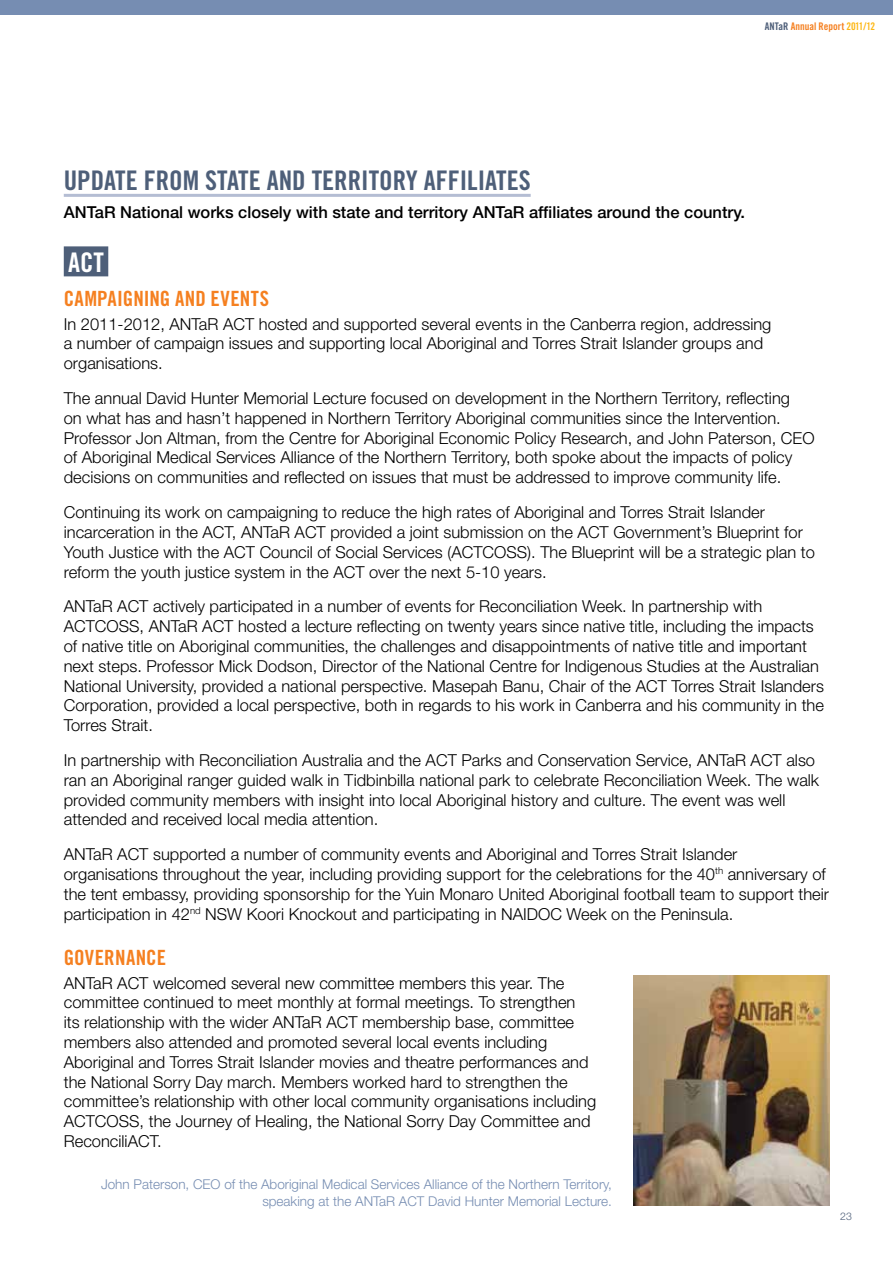
<style>
.page{position:relative;width:893px;height:1263px;background:#fff}
.page>*{position:absolute;margin:0;border:0;box-sizing:border-box;transform-origin:0 0}
.t1{font:27px "Trade Gothic LT Std Bd Cn 20";color:#4e5f79}
.t2{font:27px "Trade Gothic LT Std Bd Cn 20";color:#fff}
.t3{font:21px "Trade Gothic LT Std Bd Cn 20";letter-spacing:.01em;color:#f58020}
.t4{font:300 16.5px/19.8px "Helvetica Neue LT Std";color:#000}
.t5{font:500 16.5px "Helvetica Neue LT Std";color:#000}
.t6{font:300 13.5px/16.2px "Helvetica Neue LT Std";color:#768db2;text-align:right}
.t7{font:10.5px "Trade Gothic LT Std Bd Cn 20";color:#f58020}
.t8{font:300 10.5px "Helvetica Neue LT Std";color:#4e5f79}
.s1{color:#4e5f79}
.s2{color:#fdb714}
</style>
<div class="page">
<hr style="left:0;top:0;width:1px;height:1263px;background:#efedeb">
<div style="left:0;top:0;width:893px;height:15px;background:#768db2"></div>
<hr style="left:64px;top:194px;width:467px;height:3px;background:#b4bdd3">
<div style="left:64px;top:246px;width:44px;height:30px;background:#4e5f79"></div>
<img style="left:633px;top:976px;width:196px;height:229px">
<p class="t7" style="left:765px;top:20px;width:112px"><span class="s1">ANTAR</span> ANNUAL REPORT <span class="s2">2011/12</span></p>
<h1 class="t1" style="left:64px;top:164px;width:261px">UPDATE FRO M STATE AND TERR</h1>
<h1 class="t1" style="left:361px;top:164px;width:171px">ITORY AFFILIATES</h1>
<p class="t5" style="left:64px;top:202px;width:683px">ANTaR National works closely with state and territory ANTaR affiliates around the country.</p>
<h1 class="t2" style="left:68px;top:246px;width:37px">ACT</h1>
<p class="t3" style="left:64px;top:285px;width:22px">CAMPAIGNING</p>
<p class="t3" style="left:175px;top:285px;width:94px">AND EVENTS</p>
<p class="t4" style="left:64px;top:314px;width:709px">In 2011-2012, ANTaR ACT hosted and supported several events in the Canberra region, addressing a number of campaign issues and supporting local Aboriginal and Torres Strait Islander groups and organisations.</p>
<p class="t4" style="left:64px;top:388px;width:752px">The annual David Hunter Memorial Lecture focused on development in the Northern Territory, reflecting<br>on what has and hasn’t happened in Northern Territory Aboriginal communities since the Intervention.<br>Professor Jon Altman, from the Centre for Aboriginal Economic Policy Research, and John Paterson, CEO of Aboriginal Medical Services Alliance of the Northern Territory, both spoke about the impacts of policy decisions on communities and reflected on issues that must be addressed to improve community life.</p>
<p class="t4" style="left:64px;top:502px;width:752px">Continuing its work on campaigning to reduce the high rates of Aboriginal and Torres Strait Islander incarceration in the ACT, ANTaR ACT provided a joint submission on the ACT Government’s Blueprint for Youth Justice with the ACT Council of Social Services (ACTCOSS). The Blueprint will be a strategic plan to reform the youth justice system in the ACT over the next 5-10 years.</p>
<p class="t4" style="left:64px;top:596px;width:762px">ANTaR ACT actively participated in a number of events for Reconciliation Week. In partnership with ACTCOSS, ANTaR ACT hosted a lecture reflecting on twenty years since native title, including the impacts of native title on Aboriginal communities, the challenges and disappointments of native title and important next steps. Professor Mick Dodson, Director of the National Centre for Indigenous Studies at the Australian National University, provided a national perspective. Masepah Banu, Chair of the ACT Torres Strait Islanders Corporation, provided a local perspective, both in regards to his work in Canberra and his community in the Torres Strait.</p>
<p class="t4" style="left:64px;top:750px;width:757px">In partnership with Reconciliation Australia and the ACT Parks and Conservation Service, ANTaR ACT also ran an Aboriginal ranger guided walk in Tidbinbilla national park to celebrate Reconciliation Week. The walk provided community members with insight into local Aboriginal history and culture. The event was well attended and received local media attention.</p>
<p class="t4" style="left:64px;top:844px;width:767px">ANTaR ACT supported a number of community events and Aboriginal and Torres Strait Islander organisations throughout the year, including providing support for the celebrations for the 40<sup>th</sup> anniversary of the tent embassy, providing sponsorship for the Yuin Monaro United Aboriginal football team to support their participation in 42<sup>nd</sup> NSW Koori Knockout and participating in NAIDOC Week on the Peninsula.</p>
<p class="t3" style="left:64px;top:944px;width:63px">GOVERNANC</p>
<p class="t3" style="left:157px;top:944px;width:11px">E</p>
<p class="t4" style="left:64px;top:972px;width:534px">ANTaR ACT welcomed several new committee members this year. The committee continued to meet monthly at formal meetings. To strengthen<br>its relationship with the wider ANTaR ACT membership base, committee members also attended and promoted several local events including Aboriginal and Torres Strait Islander movies and theatre performances and the National Sorry Day march. Members worked hard to strengthen the committee’s relationship with other local community organisations including ACTCOSS, the Journey of Healing, the National Sorry Day Committee and ReconciliACT.</p>
<p class="t6" style="left:101px;top:1176px;width:512px">John Paterson, CEO of the Aboriginal Medical Services Alliance of the Northern Territory, speaking at the ANTaR ACT David Hunter Memorial Lecture.</p>
<p class="t8" style="left:840px;top:1210px;width:13px">23</p>
</div>
